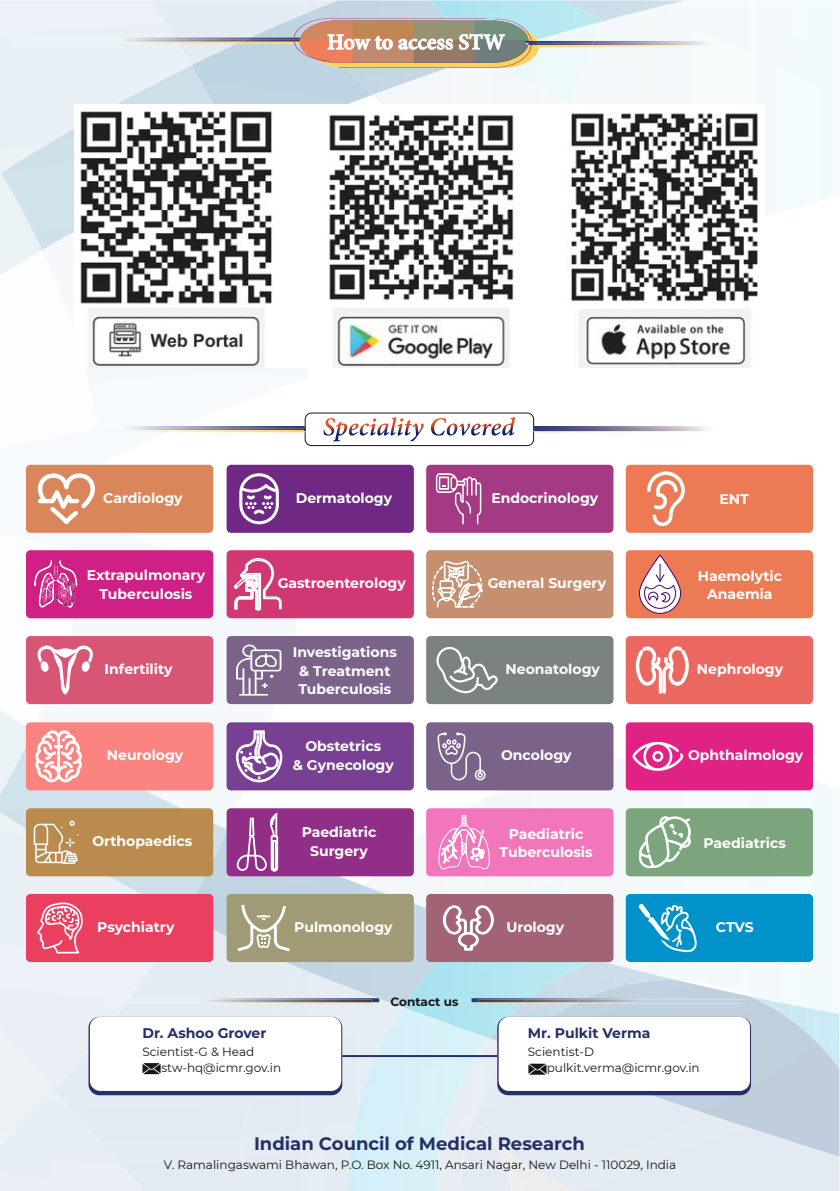
<style>
.page{position:relative;width:840px;height:1191px;background:#fff}
.page>*{position:absolute;margin:0;border:0;box-sizing:border-box;transform-origin:0 0}
.t1{font:700 24px "Adobe Devanagari";color:#fff}
.t2{font:700 18px "Montserrat";color:#253065}
.t3{font:700 14px/18.4px "Montserrat";color:#fff;text-align:center}
.t4{font:700 14px "Montserrat";color:#253065}
.t5{font:12px/16.6px "Montserrat";color:#151616}
.t6{font:700 12px "Montserrat";color:#151616}
</style>
<div class="page">
<img style="left:328px;top:876px;width:35px;height:9px">
<img style="left:589px;top:1013px;width:250px;height:35px">
<img style="left:516px;top:1048px;width:323px;height:143px">
<div style="left:49px;top:1090px;width:74px;height:101px;background:#e7eef3"></div>
<img style="left:120px;top:1164px;width:24px;height:27px">
<svg style="left:93px;top:472px;width:208px;height:319px"></svg>
<img style="left:0;top:730px;width:227px;height:185px">
<img style="left:0;top:812px;width:183px;height:278px">
<div style="left:0;top:1029px;width:54px;height:115px;background:#ecf1f6"></div>
<img style="left:0;top:782px;width:33px;height:13px">
<img style="left:363px;top:755px;width:476px;height:258px">
<img style="left:300px;top:885px;width:294px;height:122px">
<img style="left:240px;top:968px;width:139px;height:205px">
<img style="left:488px;top:1038px;width:28px;height:86px">
<div style="left:477px;top:878px;width:115px;height:16px;background:#f4f8fa"></div>
<img style="left:402px;top:925px;width:187px;height:113px">
<img style="left:348px;top:1007px;width:140px;height:184px">
<img style="left:336px;top:95px;width:35px;height:9px">
<img style="left:191px;top:0;width:118px;height:65px">
<img style="left:42px;top:65px;width:194px;height:185px">
<img style="left:0;top:0;width:191px;height:173px">
<img style="left:0;top:173px;width:42px;height:102px">
<img style="left:309px;top:0;width:376px;height:95px">
<img style="left:302px;top:0;width:36px;height:12px">
<div style="left:503px;top:40px;width:97px;height:63px;background:#eff8fb"></div>
<img style="left:430px;top:0;width:171px;height:40px">
<img style="left:477px;top:1124px;width:99px;height:67px">
<img style="left:249px;top:42px;width:44px;height:2px">
<img style="left:178px;top:42px;width:58px;height:2px">
<img style="left:12px;top:42px;width:166px;height:2px">
<img style="left:249px;top:38px;width:44px;height:2px">
<img style="left:12px;top:38px;width:224px;height:2px">
<svg style="left:236px;top:38px;width:13px;height:6px"></svg>
<img style="left:244px;top:40px;width:49px;height:2px">
<img style="left:12px;top:40px;width:232px;height:2px">
<img style="left:593px;top:43px;width:233px;height:4px">
<img style="left:538px;top:45px;width:53px;height:2px">
<img style="left:538px;top:41px;width:280px;height:4px">
<svg style="left:293px;top:18px;width:245px;height:50px;background:#ba9e83"></svg>
<img style="left:576px;top:999px;width:167px;height:4px">
<img style="left:528px;top:1002px;width:48px;height:1px">
<img style="left:478px;top:1002px;width:43px;height:1px">
<img style="left:584px;top:998px;width:152px;height:1px">
<img style="left:528px;top:998px;width:56px;height:1px">
<img style="left:471px;top:998px;width:50px;height:4px">
<svg style="left:521px;top:998px;width:7px;height:5px"></svg>
<img style="left:581px;top:999px;width:155px;height:3px">
<img style="left:526px;top:999px;width:55px;height:3px">
<img style="left:478px;top:999px;width:48px;height:3px">
<img style="left:105px;top:998px;width:274px;height:5px">
<img style="left:129px;top:998px;width:155px;height:1px">
<svg style="left:105px;top:998px;width:24px;height:1px"></svg>
<img style="left:105px;top:999px;width:23px;height:3px">
<img style="left:282px;top:999px;width:90px;height:3px">
<div style="left:88px;top:1016px;width:254px;height:79px;background:#253065;border-radius:11px"></div>
<div style="left:90px;top:1016px;width:251px;height:75px;background:#fff;border-radius:10px"></div>
<div style="left:497px;top:1016px;width:253px;height:79px;background:#253065;border-radius:11px"></div>
<div style="left:498px;top:1016px;width:251px;height:75px;background:#fff;border-radius:10px"></div>
<hr style="left:342px;top:1055px;width:155px;height:2px;background:#21346c">
<svg style="left:142px;top:1063px;width:18px;height:11px"></svg>
<svg style="left:528px;top:1063px;width:18px;height:11px"></svg>
<svg style="left:167px;top:412px;width:543px;height:34px"></svg>
<svg style="left:322px;top:417px;width:194px;height:26px"></svg>
<div style="left:26px;top:465px;width:187px;height:68px;background:#d9865a;border-radius:4px"></div>
<svg style="left:38px;top:473px;width:57px;height:51px"></svg>
<div style="left:26px;top:722px;width:187px;height:68px;background:#fb8480;border-radius:4px"></div>
<div style="left:226px;top:722px;width:187px;height:68px;background:#774093;border-radius:4px"></div>
<svg style="left:236px;top:730px;width:46px;height:52px"></svg>
<div style="left:625px;top:808px;width:187px;height:68px;background:#7ca57d;border-radius:4px"></div>
<svg style="left:638px;top:816px;width:52px;height:52px"></svg>
<div style="left:26px;top:894px;width:187px;height:68px;background:#ea3f5f;border-radius:4px"></div>
<svg style="left:37px;top:902px;width:46px;height:51px"></svg>
<div style="left:226px;top:894px;width:187px;height:68px;background:#a09a76;border-radius:4px"></div>
<svg style="left:237px;top:904px;width:53px;height:48px"></svg>
<div style="left:426px;top:894px;width:187px;height:68px;background:#a26374;border-radius:4px"></div>
<svg style="left:442px;top:905px;width:52px;height:45px"></svg>
<div style="left:226px;top:636px;width:187px;height:68px;background:#7b6289;border-radius:4px"></div>
<svg style="left:236px;top:644px;width:45px;height:51px"></svg>
<div style="left:226px;top:465px;width:187px;height:68px;background:#6f2884;border-radius:4px"></div>
<svg style="left:239px;top:473px;width:40px;height:51px"></svg>
<div style="left:426px;top:465px;width:187px;height:68px;background:#a43a84;border-radius:4px"></div>
<svg style="left:435px;top:473px;width:46px;height:51px"></svg>
<div style="left:426px;top:550px;width:187px;height:68px;background:#c68f70;border-radius:4px"></div>
<div style="left:625px;top:550px;width:187px;height:68px;background:#ec7a55;border-radius:4px"></div>
<svg style="left:639px;top:554px;width:41px;height:60px"></svg>
<div style="left:26px;top:636px;width:187px;height:68px;background:#d75675;border-radius:4px"></div>
<div style="left:426px;top:636px;width:187px;height:68px;background:#7a8380;border-radius:4px"></div>
<svg style="left:436px;top:646px;width:61px;height:47px"></svg>
<div style="left:426px;top:722px;width:187px;height:68px;background:#7b6289;border-radius:4px"></div>
<svg style="left:437px;top:732px;width:48px;height:48px"></svg>
<div style="left:625px;top:722px;width:187px;height:68px;background:#e02284;border-radius:4px"></div>
<svg style="left:632px;top:742px;width:51px;height:29px"></svg>
<div style="left:26px;top:808px;width:187px;height:68px;background:#b98b4f;border-radius:4px"></div>
<svg style="left:34px;top:820px;width:44px;height:44px"></svg>
<div style="left:625px;top:636px;width:187px;height:68px;background:#eb6860;border-radius:4px"></div>
<svg style="left:635px;top:646px;width:54px;height:48px"></svg>
<div style="left:226px;top:550px;width:187px;height:68px;background:#d13773;border-radius:4px"></div>
<svg style="left:234px;top:558px;width:48px;height:52px"></svg>
<div style="left:226px;top:808px;width:187px;height:68px;background:#912e88;border-radius:4px"></div>
<svg style="left:236px;top:812px;width:42px;height:74px"></svg>
<div style="left:625px;top:465px;width:187px;height:68px;background:#ec7a55;border-radius:4px"></div>
<svg style="left:647px;top:471px;width:37px;height:55px"></svg>
<div style="left:26px;top:550px;width:187px;height:68px;background:#cf2085;border-radius:4px"></div>
<svg style="left:0;top:550px;width:93px;height:232px"></svg>
<div style="left:426px;top:808px;width:187px;height:68px;background:#f176bb;border-radius:4px"></div>
<svg style="left:438px;top:815px;width:52px;height:55px"></svg>
<svg style="left:432px;top:560px;width:51px;height:48px"></svg>
<div style="left:625px;top:894px;width:187px;height:68px;background:#0093cb;border-radius:4px"></div>
<svg style="left:638px;top:903px;width:59px;height:50px"></svg>
<img style="left:74px;top:105px;width:685px;height:262px">
<h1 class="t1" style="left:327px;top:28px;width:179px">How to access STW</h1>
<p class="t3" style="left:103px;top:488px;width:81px">Cardiology</p>
<p class="t3" style="left:87px;top:565px;width:120px">Extrapulmonary<br>Tuberculosis</p>
<p class="t3" style="left:295px;top:488px;width:98px">Dermatology</p>
<p class="t3" style="left:491px;top:488px;width:108px">Endocrinology</p>
<p class="t3" style="left:719px;top:489px;width:31px">ENT</p>
<p class="t3" style="left:277px;top:573px;width:129px">Gastroenterology</p>
<p class="t3" style="left:487px;top:573px;width:120px">General Surgery</p>
<p class="t3" style="left:697px;top:566px;width:86px">Haemolytic<br>Anaemia</p>
<p class="t3" style="left:292px;top:642px;width:105px">Investigations &amp; Treatment<br>Tuberculosis</p>
<p class="t3" style="left:105px;top:659px;width:69px">Infertility</p>
<p class="t3" style="left:505px;top:659px;width:96px">Neonatology</p>
<p class="t3" style="left:696px;top:659px;width:88px">Nephrology</p>
<p class="t3" style="left:107px;top:745px;width:78px">Neurology</p>
<p class="t3" style="left:292px;top:736px;width:102px">Obstetrics<br>&amp; Gynecology</p>
<p class="t3" style="left:92px;top:832px;width:101px">Orthopaedics</p>
<p class="t3" style="left:301px;top:822px;width:76px">Paediatric<br>Surgery</p>
<p class="t3" style="left:501px;top:745px;width:72px">Oncology</p>
<p class="t3" style="left:687px;top:745px;width:117px">Ophthalmology</p>
<p class="t3" style="left:499px;top:824px;width:94px">Paediatric<br>Tuberculosis</p>
<p class="t3" style="left:703px;top:833px;width:84px">Paediatrics</p>
<p class="t3" style="left:97px;top:917px;width:79px">Psychiatry</p>
<p class="t3" style="left:294px;top:917px;width:100px">Pulmonology</p>
<p class="t3" style="left:506px;top:917px;width:59px">Urology</p>
<p class="t3" style="left:715px;top:917px;width:39px">CTVS</p>
<p class="t4" style="left:142px;top:1024px;width:125px">Dr. Ashoo Grover</p>
<p class="t5" style="left:161px;top:1042px;width:121px;text-indent:-19px">Scientist-G &amp; Head stw-hq@icmr.gov.in</p>
<p class="t6" style="left:390px;top:993px;width:69px">Contact us</p>
<p class="t4" style="left:527px;top:1024px;width:124px">Mr. Pulkit Verma</p>
<p class="t5" style="left:546px;top:1042px;width:154px;text-indent:-19px">Scientist-D pulkit.verma@icmr.gov.in</p>
<p class="t2" style="left:254px;top:1132px;width:332px">Indian Council of Medical Research</p>
<p class="t5" style="left:164px;top:1155px;width:513px">V. Ramalingaswami Bhawan, P.O. Box No. 4911, Ansari Nagar, New Delhi - 110029, India</p>
</div>
